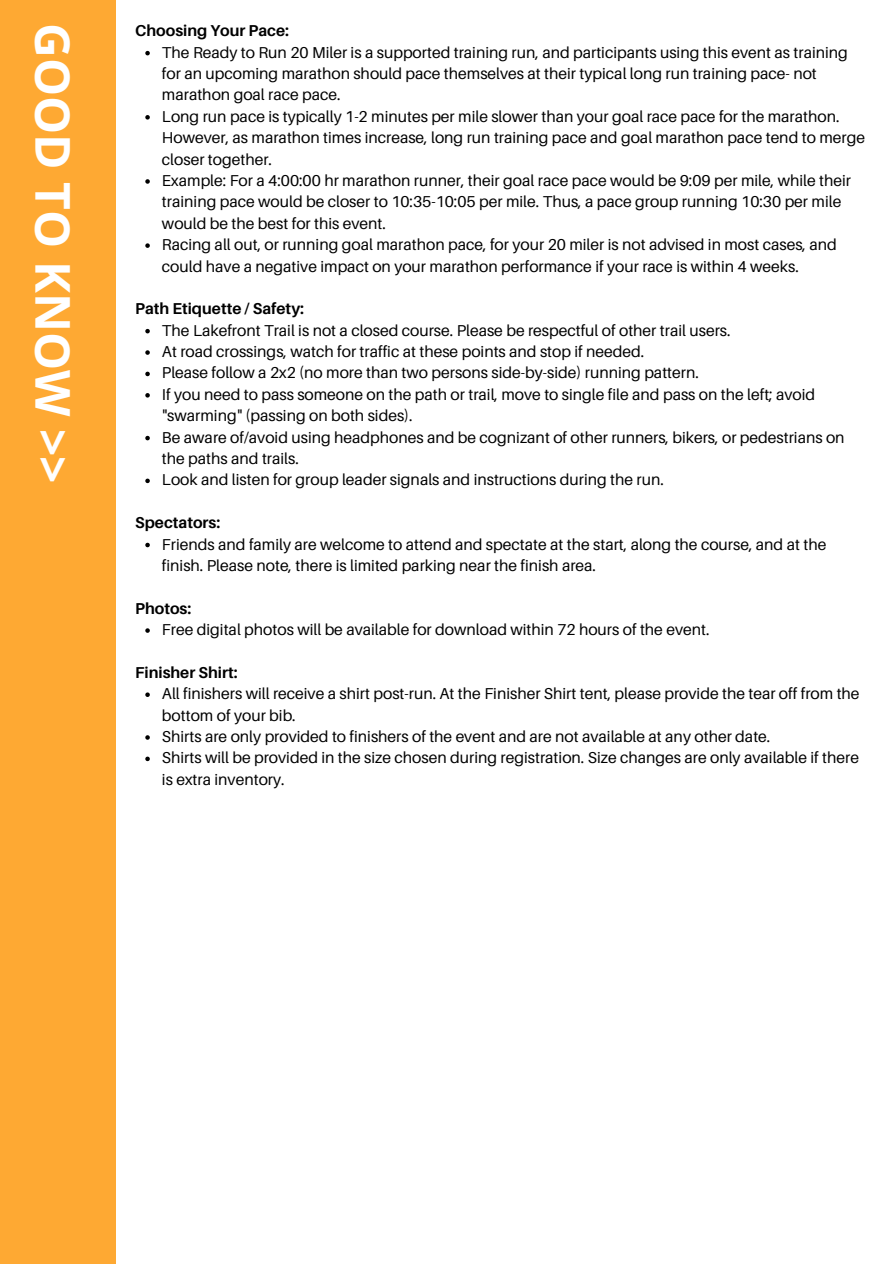
<style>
.page{position:relative;width:894px;height:1264px;background:#fff}
.page>*{position:absolute;margin:0;border:0;box-sizing:border-box;transform-origin:0 0}
.t1{font:700 48px "Open Sans";color:#fff}
.t2{font:15.75px/21.3px "Aileron";color:#000}
.t3{font:700 15.75px "Aileron";color:#000}
</style>
<div class="page">
<div style="left:0;top:0;width:115px;height:1263px;background:#fea933"></div>
<svg style="left:145px;top:51px;width:5px;height:4px"></svg>
<svg style="left:145px;top:115px;width:5px;height:5px"></svg>
<svg style="left:145px;top:179px;width:5px;height:5px"></svg>
<svg style="left:145px;top:243px;width:5px;height:5px"></svg>
<svg style="left:145px;top:329px;width:5px;height:4px"></svg>
<svg style="left:145px;top:350px;width:5px;height:5px"></svg>
<svg style="left:145px;top:372px;width:5px;height:4px"></svg>
<svg style="left:145px;top:393px;width:5px;height:4px"></svg>
<svg style="left:145px;top:436px;width:5px;height:4px"></svg>
<svg style="left:145px;top:478px;width:5px;height:5px"></svg>
<svg style="left:145px;top:543px;width:5px;height:4px"></svg>
<svg style="left:145px;top:628px;width:5px;height:5px"></svg>
<svg style="left:145px;top:692px;width:5px;height:5px"></svg>
<svg style="left:145px;top:735px;width:5px;height:4px"></svg>
<svg style="left:145px;top:756px;width:5px;height:5px"></svg>
<p class="t1" style="left:87px;top:23px;width:462px;rotate:90deg">GOOD TO KNOW &gt;&gt;</p>
<p class="t3" style="left:135px;top:21px;width:155px">Choosing Your Pace:</p>
<h1 class="t2" style="left:162px;top:41px;width:687px">The Ready to Run 20 Miler is a supported training run, and participants using this event as training for an upcoming marathon should pace themselves at their typical long run training pace- not marathon goal race pace.</h1>
<h2 class="t2" style="left:162px;top:105px;width:704px">Long run pace is typically 1-2 minutes per mile slower than your goal race pace for the marathon.<br>However, as marathon times increase, long run training pace and goal marathon pace tend to merge closer together.</h2>
<p class="t2" style="left:162px;top:169px;width:690px">Example: For a 4:00:00 hr marathon runner, their goal race pace would be 9:09 per mile, while their training pace would be closer to 10:35-10:05 per mile. Thus, a pace group running 10:30 per mile would be the best for this event.</p>
<p class="t2" style="left:162px;top:234px;width:676px">Racing all out, or running goal marathon pace, for your 20 miler is not advised in most cases, and could have a negative impact on your marathon performance if your race is within 4 weeks.</p>
<p class="t3" style="left:135px;top:299px;width:170px">Path Etiquette / Safety:</p>
<p class="t2" style="left:162px;top:319px;width:570px">The Lakefront Trail is not a closed course. Please be respectful of other trail users.</p>
<h2 class="t2" style="left:162px;top:340px;width:484px">At road crossings, watch for traffic at these points and stop if needed.</h2>
<p class="t2" style="left:162px;top:362px;width:538px">Please follow a 2x2 (no more than two persons side-by-side) running pattern.</p>
<p class="t2" style="left:162px;top:383px;width:654px">If you need to pass someone on the path or trail, move to single file and pass on the left; avoid "swarming" (passing on both sides).</p>
<p class="t2" style="left:162px;top:426px;width:684px">Be aware of/avoid using headphones and be cognizant of other runners, bikers, or pedestrians on the paths and trails.</p>
<p class="t2" style="left:162px;top:469px;width:503px">Look and listen for group leader signals and instructions during the run.</p>
<p class="t3" style="left:135px;top:513px;width:87px">Spectators:</p>
<p class="t2" style="left:162px;top:533px;width:665px">Friends and family are welcome to attend and spectate at the start, along the course, and at the finish. Please note, there is limited parking near the finish area.</p>
<h2 class="t3" style="left:135px;top:598px;width:58px">Photos:</h2>
<p class="t2" style="left:162px;top:618px;width:549px">Free digital photos will be available for download within 72 hours of the event.</p>
<h2 class="t3" style="left:135px;top:662px;width:104px">Finisher Shirt:</h2>
<p class="t2" style="left:162px;top:682px;width:699px">All finishers will receive a shirt post-run. At the Finisher Shirt tent, please provide the tear off from the bottom of your bib.</p>
<h2 class="t2" style="left:162px;top:725px;width:609px">Shirts are only provided to finishers of the event and are not available at any other date.</h2>
<p class="t2" style="left:162px;top:747px;width:698px">Shirts will be provided in the size chosen during registration. Size changes are only available if there is extra inventory.</p>
</div>
